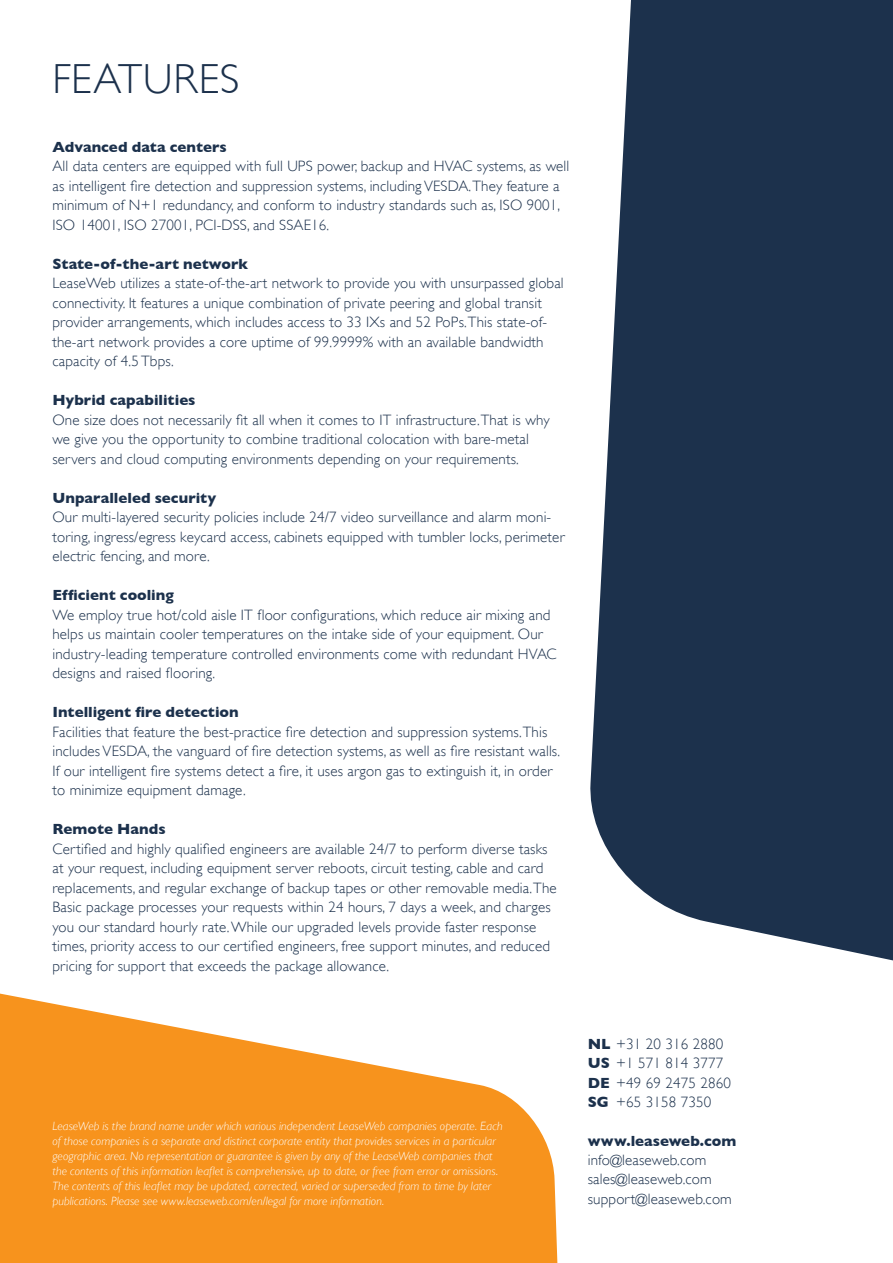
<style>
.page{position:relative;width:893px;height:1263px;background:#fff}
.page>*{position:absolute;margin:0;border:0;box-sizing:border-box;transform-origin:0 0}
.BodyText_H2{font:300 42px "Gill Sans";letter-spacing:.02em;color:#1c314c}
.BodyText{font:300 15px/19.5px "Gill Sans";letter-spacing:.01em;color:#1c314c}
.BodyText_SubTit{font:700 15px "Gill Sans";color:#1c314c}
.LSW_contacts{font:300 15px "Gill Sans";letter-spacing:.01em;color:#1c314c}
.LSW_contacts-2{font:700 15px "Gill Sans";color:#1c314c}
.BodyText-2{font:italic 300 12px/15px "Gill Sans";letter-spacing:.005em;color:#fff}
.s1{font-weight:700}
</style>
<div class="page">
<svg style="left:0;top:993px;width:558px;height:270px;fill:#f7931d"></svg>
<svg style="left:590px;top:0;width:303px;height:961px;background:#33465e"></svg>
<p class="BodyText_H2" style="left:52px;top:55px;width:189px">FEATURES</p>
<p class="BodyText_SubTit" style="left:52px;top:138px;width:176px">Advanced data centers</p>
<p class="BodyText" style="left:52px;top:156px;width:518px">All data centers are equipped with full UPS power, backup and HVAC systems, as well as intelligent fire detection and suppression systems, including VESDA. They feature a minimum of N+1 redundancy, and conform to industry standards such as, ISO 9001, ISO 14001, ISO 27001, PCI-DSS, and SSAE16.</p>
<p class="BodyText_SubTit" style="left:52px;top:255px;width:197px">State-of-the-art network</p>
<p class="BodyText" style="left:52px;top:273px;width:513px">LeaseWeb utilizes a state-of-the-art network to provide you with unsurpassed global connectivity. It features a unique combination of private peering and global transit provider arrangements, which includes access to 33 IXs and 52 PoPs. This state-of&shy;the-art network provides a core uptime of 99.9999% with an available bandwidth capacity of 4.5 Tbps.</p>
<p class="BodyText_SubTit" style="left:52px;top:391px;width:145px">Hybrid capabilities</p>
<p class="BodyText" style="left:52px;top:410px;width:499px">One size does not necessarily fit all when it comes to IT infrastructure. That is why we give you the opportunity to combine traditional colocation with bare-metal servers and cloud computing environments depending on your requirements.</p>
<p class="BodyText_SubTit" style="left:52px;top:489px;width:165px">Unparalleled security</p>
<p class="BodyText" style="left:52px;top:507px;width:514px">Our multi-layered security policies include 24/7 video surveillance and alarm moni&shy;toring, ingress/egress keycard access, cabinets equipped with tumbler locks, perimeter electric fencing, and more.</p>
<p class="BodyText_SubTit" style="left:52px;top:586px;width:123px">Efficient cooling</p>
<p class="BodyText" style="left:52px;top:605px;width:506px">We employ true hot/cold aisle IT floor configurations, which reduce air mixing and helps us maintain cooler temperatures on the intake side of your equipment. Our industry-leading temperature controlled environments come with redundant HVAC designs and raised flooring.</p>
<p class="BodyText_SubTit" style="left:52px;top:703px;width:188px">Intelligent fire detection</p>
<p class="BodyText" style="left:52px;top:722px;width:509px">Facilities that feature the best-practice fire detection and suppression systems. This includes VESDA, the vanguard of fire detection systems, as well as fire resistant walls.<br>If our intelligent fire systems detect a fire, it uses argon gas to extinguish it, in order to minimize equipment damage.</p>
<p class="BodyText_SubTit" style="left:52px;top:820px;width:115px">Remote Hands</p>
<p class="BodyText" style="left:52px;top:839px;width:506px">Certified and highly qualified engineers are available 24/7 to perform diverse tasks at your request, including equipment server reboots, circuit testing, cable and card replacements, and regular exchange of backup tapes or other removable media. The Basic package processes your requests within 24 hours, 7 days a week, and charges you our standard hourly rate. While our upgraded levels provide faster response times, priority access to our certified engineers, free support minutes, and reduced pricing for support that exceeds the package allowance.</p>
<p class="BodyText-2" style="left:52px;top:1118px;width:452px">LeaseWeb is the brand name under which various independent LeaseWeb companies operate. Each of those companies is a separate and distinct corporate entity that provides services in a particular geographic area. No representation or guarantee is given by any of the LeaseWeb companies that the contents of this information leaflet is comprehensive, up to date, or free from error or omissions.<br>The contents of this leaflet may be updated, corrected, varied or superseded from to time by later publications. Please see www.leaseweb.com/en/legal for more information.</p>
<p class="LSW_contacts" style="left:588px;top:1035px;width:137px"><span class="s1">NL</span> +31 20 316 2880</p>
<p class="LSW_contacts" style="left:588px;top:1054px;width:137px"><span class="s1">US</span> +1 571 814 3777</p>
<p class="LSW_contacts" style="left:588px;top:1074px;width:145px"><span class="s1">DE</span> +49 69 2475 2860</p>
<p class="LSW_contacts" style="left:588px;top:1093px;width:125px"><span class="s1">SG</span> +65 3158 7350</p>
<p class="LSW_contacts-2" style="left:588px;top:1132px;width:150px">www.leaseweb.com</p>
<p class="LSW_contacts" style="left:588px;top:1151px;width:120px">info@leaseweb.com</p>
<p class="LSW_contacts" style="left:588px;top:1171px;width:126px">sales@leaseweb.com</p>
<p class="LSW_contacts" style="left:588px;top:1190px;width:146px">support@leaseweb.com</p>
</div>
